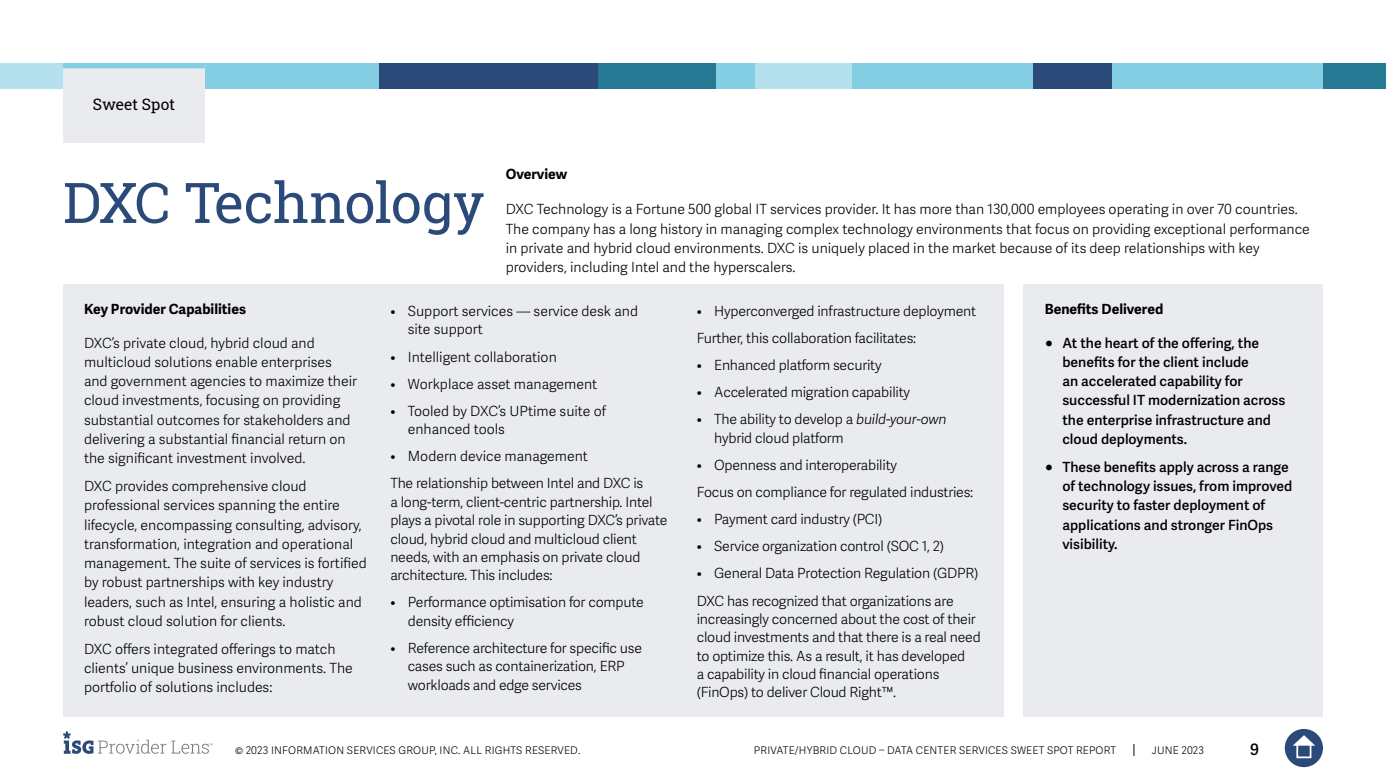
<style>
.page{position:relative;width:1386px;height:780px;background:#fff}
.page>*{position:absolute;margin:0;border:0;box-sizing:border-box;transform-origin:0 0}
.t1{font:56px "Roboto Slab";letter-spacing:-.025em;color:#2b4a79}
.t2{font:15.75px "Roboto Slab ISG P Regular";color:#000}
.t3{font:600 15.75px "Adelle Sans";color:#000}
.t4{font:300 14px/19.2px "Adelle Sans";letter-spacing:-.01em;color:#000}
.t5{font:600 14px/19.2px "Adelle Sans";color:#000}
.t6{font:700 14px "Adelle Sans";color:#000}
.t7{font:300 10.5px "Adelle Sans";letter-spacing:.02em;color:#000}
.s1{color:#000101}
.s2{font-style:italic}
.s3{font-weight:700;color:#000101}
</style>
<div class="page">
<svg style="left:1133px;top:744px;width:1px;height:12px"></svg>
<div style="left:1285px;top:729px;width:38px;height:38px;background:#2b4a79;border-radius:50%"></div>
<svg style="left:1293px;top:735px;width:22px;height:10px"></svg>
<div style="left:1296px;top:743px;width:15px;height:15px;border:2px solid #fff"></div>
<svg style="left:63px;top:731px;width:150px;height:23px"></svg>
<div style="left:1047px;top:63px;width:276px;height:26px;background:#84cee3"></div>
<div style="left:0;top:63px;width:158px;height:26px;background:#b4e1ed"></div>
<div style="left:158px;top:63px;width:233px;height:26px;background:#84cee3"></div>
<div style="left:850px;top:63px;width:184px;height:26px;background:#84cee3"></div>
<div style="left:1323px;top:63px;width:63px;height:26px;background:#257992"></div>
<div style="left:1033px;top:63px;width:79px;height:26px;background:#2b4a79"></div>
<div style="left:754px;top:63px;width:98px;height:26px;background:#b4e1ed"></div>
<div style="left:598px;top:63px;width:157px;height:26px;background:#84cee3"></div>
<div style="left:598px;top:63px;width:118px;height:26px;background:#257992"></div>
<div style="left:379px;top:63px;width:219px;height:26px;background:#2b4a79"></div>
<div style="left:63px;top:284px;width:940px;height:433px;background:#e9ebee"></div>
<div style="left:1024px;top:284px;width:299px;height:433px;background:#e9ebee"></div>
<div style="left:63px;top:64px;width:142px;height:79px;background:#e9ebee"></div>
<div style="left:63px;top:63px;width:142px;height:5px;background:#84cee3"></div>
<p class="t2" style="left:93px;top:93px;width:84px">Sweet Spot</p>
<h1 class="t1" style="left:63px;top:164px;width:423px">DXC Technology</h1>
<p class="t6" style="left:506px;top:166px;width:63px">Overview</p>
<p class="t4" style="left:506px;top:200px;width:806px">DXC Technology is a Fortune 500 global IT services provider. It has more than 130,000 employees operating in over 70 countries.<br>The company has a long history in managing complex technology environments that focus on providing exceptional performance in private and hybrid cloud environments. DXC is uniquely placed in the market because of its deep relationships with key providers, including Intel and the hyperscalers.</p>
<p class="t6" style="left:84px;top:301px;width:164px">Key Provider Capabilities</p>
<p class="t4" style="left:84px;top:333px;width:275px">DXC’s private cloud, hybrid cloud and multicloud solutions enable enterprises and government agencies to maximize their cloud investments, focusing on providing substantial outcomes for stakeholders and delivering a substantial financial return on the significant investment involved.</p>
<p class="t4" style="left:84px;top:477px;width:284px">DXC provides comprehensive cloud professional services spanning the entire lifecycle, encompassing consulting, advisory, transformation, integration and operational management. The suite of services is fortified by robust partnerships with key industry leaders, such as Intel, ensuring a holistic and robust cloud solution for clients.</p>
<p class="t4" style="left:84px;top:639px;width:270px">DXC offers integrated offerings to match clients’ unique business environments. The portfolio of solutions includes:</p>
<p class="t4" style="left:408px;top:302px;width:232px;line-height:18.4px;text-indent:-18px"><span class="s1">•</span> Support services — service desk and site support</p>
<p class="t4" style="left:390px;top:347px;width:168px"><span class="s1">•</span> Intelligent collaboration</p>
<p class="t4" style="left:390px;top:374px;width:209px"><span class="s1">•</span> Workplace asset management</p>
<p class="t4" style="left:408px;top:402px;width:200px;line-height:18.4px;text-indent:-18px"><span class="s1">•</span> Tooled by DXC’s UPtime suite of enhanced tools</p>
<p class="t4" style="left:390px;top:443px;width:254px;line-height:27.1px"><span class="s1">•</span> Modern device management<br>The relationship between Intel and DXC is</p>
<p class="t4" style="left:390px;top:493px;width:279px;line-height:18.4px">a long-term, client-centric partnership. Intel plays a pivotal role in supporting DXC’s private cloud, hybrid cloud and multicloud client needs, with an emphasis on private cloud architecture. This includes:</p>
<p class="t4" style="left:408px;top:593px;width:237px;line-height:18.4px;text-indent:-18px"><span class="s1">•</span> Performance optimisation for compute density efficiency</p>
<p class="t4" style="left:408px;top:639px;width:236px;line-height:18.4px;text-indent:-18px"><span class="s1">•</span> Reference architecture for specific use cases such as containerization, ERP workloads and edge services</p>
<p class="t4" style="left:697px;top:298px;width:281px;line-height:27.1px"><span class="s1">•</span> Hyperconverged infrastructure deployment<br>Further, this collaboration facilitates:</p>
<p class="t4" style="left:697px;top:356px;width:186px"><span class="s1">•</span> Enhanced platform security</p>
<p class="t4" style="left:697px;top:383px;width:215px"><span class="s1">•</span> Accelerated migration capability</p>
<p class="t4" style="left:714px;top:411px;width:234px;line-height:18.4px;text-indent:-18px"><span class="s1">•</span> The ability to develop a <span class="s2">build-your-own </span>hybrid cloud platform</p>
<p class="t4" style="left:697px;top:452px;width:278px;line-height:27.1px"><span class="s1">•</span> Openness and interoperability<br>Focus on compliance for regulated industries:</p>
<p class="t4" style="left:697px;top:510px;width:187px"><span class="s1">•</span> Payment card industry (PCI)</p>
<p class="t4" style="left:697px;top:537px;width:249px"><span class="s1">•</span> Service organization control (SOC 1, 2)</p>
<p class="t4" style="left:697px;top:560px;width:283px;line-height:27.1px"><span class="s1">•</span> General Data Protection Regulation (GDPR)<br>DXC has recognized that organizations are</p>
<p class="t4" style="left:697px;top:610px;width:285px;line-height:18.4px">increasingly concerned about the cost of their cloud investments and that there is a real need to optimize this. As a result, it has developed<br>a capability in cloud financial operations (FinOps) to deliver Cloud Right™.</p>
<p class="t6" style="left:1045px;top:301px;width:120px">Benefits Delivered</p>
<p class="t5" style="left:1062px;top:333px;width:225px;text-indent:-18px"><span class="s3">●</span> At the heart of the offering, the benefits for the client include<br>an accelerated capability for successful IT modernization across the enterprise infrastructure and cloud deployments.</p>
<p class="t5" style="left:1062px;top:457px;width:231px;text-indent:-18px"><span class="s3">●</span> These benefits apply across a range of technology issues, from improved security to faster deployment of applications and stronger FinOps visibility.</p>
<p class="t7" style="left:235px;top:744px;width:347px">© 2023 INFORMATION SERVICES GROUP, INC. ALL RIGHTS RESERVED.</p>
<p class="t7" style="left:754px;top:744px;width:364px">PRIVATE/HYBRID CLOUD – DATA CENTER SERVICES SWEET SPOT REPORT</p>
<p class="t7" style="left:1152px;top:744px;width:54px">JUNE 2023</p>
<p class="t3" style="left:1250px;top:740px;width:10px">9</p>
</div>
